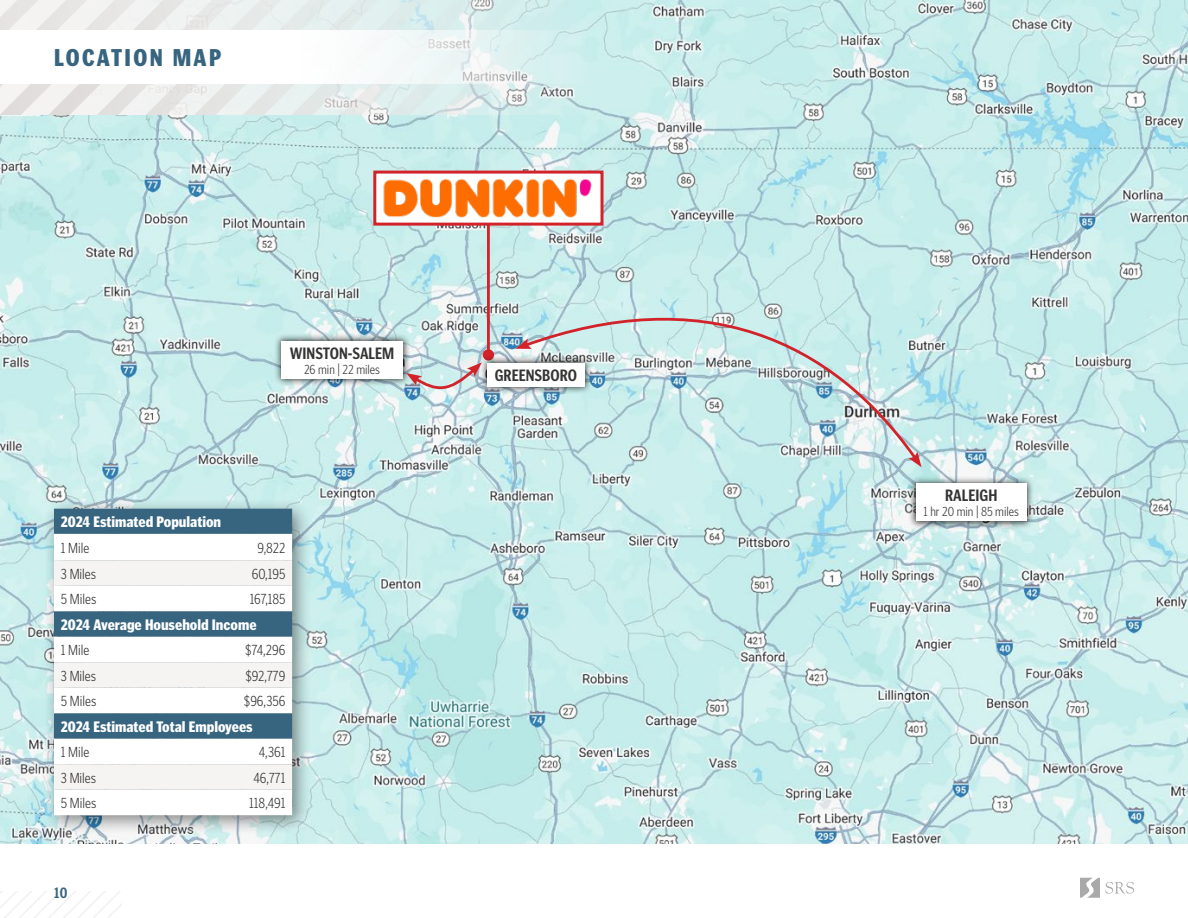
<style>
.page{position:relative;width:1188px;height:918px;background:#fff}
.page>*{position:absolute;margin:0;border:0;box-sizing:border-box;transform-origin:0 0}
.t1{font:900 24px "Poynter Gothic Text Cond";letter-spacing:.1em;color:#37657f}
.t2{font:700 16.5px "Poynter Gothic Text Cond";color:#343433}
.t3{font:300 15px "Poynter Gothic Text Cond";color:#343433}
.t4{font:900 15px "Poynter Gothic Text Cond";color:#fff}
.t5{font:700 15px "Poynter Gothic Text Cond";color:#37657f}
.t6{font:300 13.5px "Poynter Gothic Text Cond";color:#343433}
</style>
<div class="page">
<img style="left:0;top:0;width:1188px;height:844px">
<hr style="left:487px;top:179px;width:3px;height:176px;background:#d2232a">
<div style="left:483px;top:349px;width:11px;height:12px;background:#d2232a;border-radius:50%"></div>
<div style="left:480px;top:355px;width:112px;height:39px;background:#000;opacity:.8"></div>
<div style="left:487px;top:363px;width:97px;height:24px;background:#fff"></div>
<div style="left:908px;top:476px;width:127px;height:53px;background:#000;opacity:.8"></div>
<div style="left:916px;top:483px;width:111px;height:38px;background:#fff"></div>
<svg style="left:522px;top:282px;width:398px;height:181px;background:#c6e1e2"></svg>
<svg style="left:516px;top:338px;width:16px;height:11px"></svg>
<svg style="left:908px;top:451px;width:14px;height:16px"></svg>
<div style="left:274px;top:333px;width:136px;height:54px;background:#000;opacity:.8"></div>
<div style="left:281px;top:341px;width:122px;height:38px;background:#fff"></div>
<svg style="left:406px;top:362px;width:76px;height:31px;background:#c7c7cb"></svg>
<svg style="left:0;top:891px;width:122px;height:27px"></svg>
<svg style="left:1080px;top:878px;width:54px;height:20px"></svg>
<svg style="left:0;top:0;width:681px;height:115px"></svg>
<svg style="left:0;top:30px;width:594px;height:54px"></svg>
<div style="left:44px;top:498px;width:268px;height:337px;background:#000;opacity:.45"></div>
<div style="left:54px;top:509px;width:238px;height:25px;background:#37657f"></div>
<svg style="left:54px;top:534px;width:238px;height:281px"></svg>
<svg style="left:54px;top:560px;width:238px;height:230px"></svg>
<div style="left:375px;top:172px;width:227px;height:52px;background:#fff"></div>
<img style="left:383px;top:178px;width:209px;height:40px">
<div style="left:373px;top:171px;width:231px;height:55px;border:3px solid #d2232a"></div>
<h1 class="t1" style="left:54px;top:44px;width:169px">LOCATION MAP</h1>
<p class="t2" style="left:290px;top:344px;width:106px">WINSTON-SALEM</p>
<p class="t6" style="left:304px;top:362px;width:77px">26 min | 22 miles</p>
<p class="t4" style="left:61px;top:513px;width:162px">2024 Estimated Population</p>
<p class="t3" style="left:61px;top:540px;width:30px">1 Mile</p>
<p class="t3" style="left:257px;top:540px;width:30px">9,822</p>
<p class="t3" style="left:61px;top:566px;width:37px">3 Miles</p>
<p class="t3" style="left:252px;top:566px;width:35px">60,195</p>
<p class="t3" style="left:61px;top:591px;width:37px">5 Miles</p>
<p class="t3" style="left:250px;top:591px;width:37px">167,185</p>
<p class="t4" style="left:61px;top:616px;width:197px">2024 Average Household Income</p>
<p class="t3" style="left:61px;top:642px;width:30px">1 Mile</p>
<p class="t3" style="left:245px;top:642px;width:42px">$74,296</p>
<p class="t3" style="left:61px;top:668px;width:37px">3 Miles</p>
<p class="t3" style="left:245px;top:668px;width:41px">$92,779</p>
<p class="t3" style="left:61px;top:693px;width:37px">5 Miles</p>
<p class="t3" style="left:244px;top:693px;width:43px">$96,356</p>
<p class="t4" style="left:61px;top:718px;width:194px">2024 Estimated Total Employees</p>
<p class="t3" style="left:61px;top:744px;width:30px">1 Mile</p>
<p class="t3" style="left:259px;top:744px;width:28px">4,361</p>
<p class="t3" style="left:61px;top:770px;width:37px">3 Miles</p>
<p class="t3" style="left:253px;top:770px;width:33px">46,771</p>
<p class="t3" style="left:61px;top:795px;width:37px">5 Miles</p>
<p class="t3" style="left:249px;top:795px;width:38px">118,491</p>
<p class="t5" style="left:54px;top:884px;width:15px">10</p>
<p class="t2" style="left:495px;top:366px;width:84px">GREENSBORO</p>
<p class="t2" style="left:945px;top:486px;width:54px">RALEIGH</p>
<p class="t6" style="left:924px;top:505px;width:97px">1 hr 20 min | 85 miles</p>
</div>
